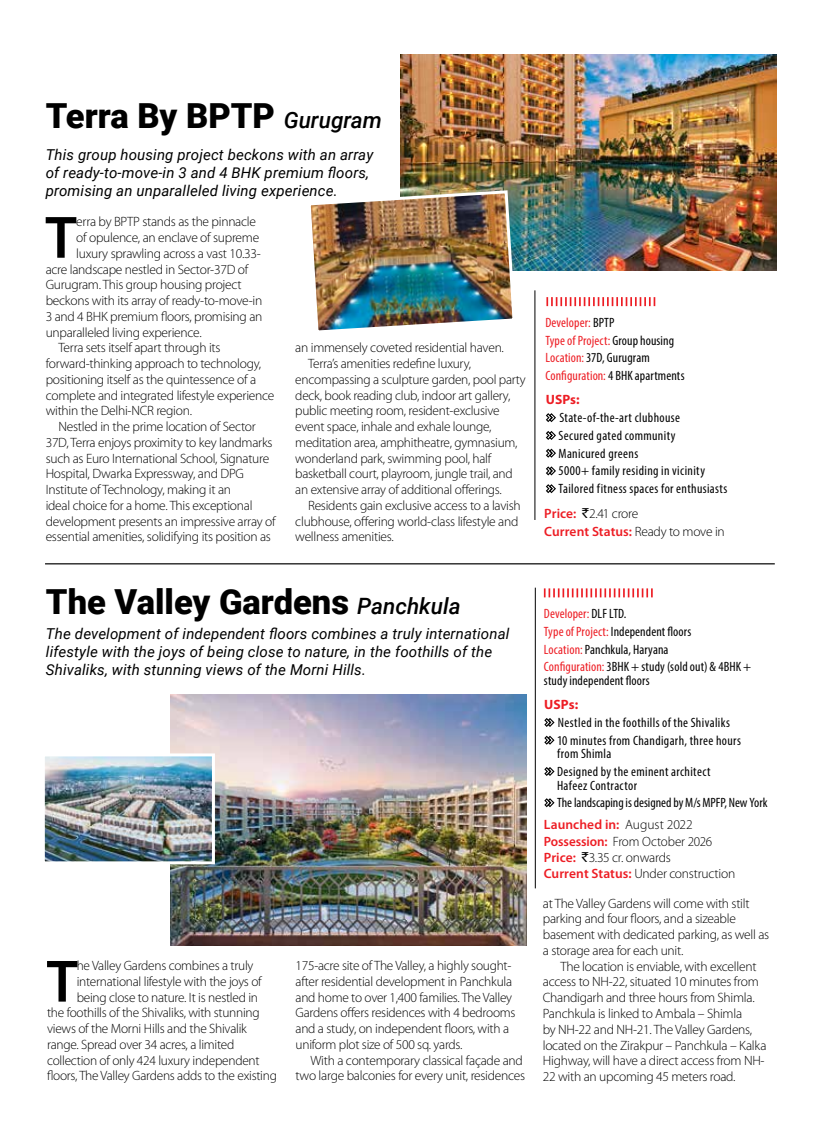
<style>
.page{position:relative;width:830px;height:1123px;background:#fff}
.page>*{position:absolute;margin:0;border:0;box-sizing:border-box;transform-origin:0 0}
.t1{font:600 60.3px "Myriad Pro";color:#000}
.t2{font:900 34.5px "Roboto";color:#000}
.t3{font:italic 15px/18px "Roboto";letter-spacing:.01em;color:#000}
.t4{font:300 13.5px/15.8px "Myriad Pro";letter-spacing:-.02em;color:#000}
.t5{font:condensed 13.5px/17.7px "Myriad Pro";letter-spacing:.025em;color:#000}
.t6{font:condensed 13.5px/17.7px "Myriad Pro";letter-spacing:.005em;color:#000}
.t7{font:condensed 13.5px/17.7px "Myriad Pro";letter-spacing:.01em;color:#ed1d24}
.t8{font:condensed 13.5px/17.7px "Myriad Pro";color:#000}
.t9{font:700 13.5px "Myriad Pro";color:#ed1d24}
.s1{font-weight:500;font-style:italic;font-size:22.5px}
.s2{color:#000}
.s3{font-weight:600;color:#ed1d24}
.s4{font-family:"Rupee Foradian";font-weight:400}
.s5{color:#ed1d24}
</style>
<div class="page">
<hr style="left:45px;top:563px;width:729px;height:1px;background:#000">
<hr style="left:534px;top:290px;width:1px;height:230px;background:#000">
<svg style="left:546px;top:413px;width:9px;height:9px"></svg>
<svg style="left:546px;top:431px;width:9px;height:9px"></svg>
<svg style="left:546px;top:448px;width:9px;height:10px"></svg>
<svg style="left:546px;top:466px;width:9px;height:9px"></svg>
<svg style="left:546px;top:484px;width:9px;height:9px"></svg>
<svg style="left:546px;top:297px;width:109px;height:9px"></svg>
<img style="left:400px;top:54px;width:376px;height:216px">
<img style="left:310px;top:189px;width:207px;height:142px">
<hr style="left:534px;top:587px;width:1px;height:301px;background:#000">
<svg style="left:544px;top:718px;width:10px;height:9px"></svg>
<svg style="left:544px;top:735px;width:10px;height:9px"></svg>
<svg style="left:544px;top:767px;width:10px;height:9px"></svg>
<svg style="left:544px;top:798px;width:10px;height:9px"></svg>
<svg style="left:543px;top:588px;width:109px;height:9px"></svg>
<img style="left:170px;top:694px;width:356px;height:251px">
<img style="left:46px;top:757px;width:165px;height:103px">
<div style="left:42px;top:753px;width:173px;height:111px;border:3px solid #fff"></div>
<h2 class="t2" style="left:46px;top:92px;width:337px">Terra By BPTP <span class="s1">Gurugram</span></h2>
<p class="t3" style="left:46px;top:145px;width:329px">This group housing project beckons with an array of ready-to-move-in 3 and 4 BHK premium floors, promising an unparalleled living experience.</p>
<h1 class="t1" style="left:45px;top:204px;width:33px">T</h1>
<p class="t4" style="left:76px;top:214px;width:181px">erra by BPTP stands as the pinnacle</p>
<p class="t4" style="left:76px;top:229px;width:184px">of opulence, an enclave of supreme</p>
<p class="t4" style="left:76px;top:245px;width:186px">luxury sprawling across a vast 10.33-</p>
<p class="t4" style="left:46px;top:261px;width:204px">acre landscape nestled in Sector-37D of</p>
<p class="t4" style="left:46px;top:277px;width:197px">Gurugram. This group housing project</p>
<p class="t4" style="left:46px;top:292px;width:218px">beckons with its array of ready-to-move-in</p>
<p class="t4" style="left:46px;top:308px;width:218px">3 and 4 BHK premium floors, promising an</p>
<p class="t4" style="left:46px;top:324px;width:157px">unparalleled living experience.</p>
<p class="t4" style="left:58px;top:340px;width:163px">Terra sets itself apart through its</p>
<p class="t4" style="left:46px;top:355px;width:217px">forward-thinking approach to technology,</p>
<p class="t4" style="left:46px;top:371px;width:212px">positioning itself as the quintessence of a</p>
<p class="t4" style="left:46px;top:387px;width:230px">complete and integrated lifestyle experience</p>
<p class="t4" style="left:46px;top:403px;width:148px">within the Delhi-NCR region.</p>
<p class="t4" style="left:58px;top:418px;width:199px">Nestled in the prime location of Sector</p>
<p class="t4" style="left:46px;top:434px;width:228px">37D, Terra enjoys proximity to key landmarks</p>
<p class="t4" style="left:46px;top:450px;width:225px">such as Euro International School, Signature</p>
<p class="t4" style="left:46px;top:466px;width:200px">Hospital, Dwarka Expressway, and DPG</p>
<p class="t4" style="left:46px;top:481px;width:187px">Institute of Technology, making it an</p>
<p class="t4" style="left:46px;top:497px;width:208px">ideal choice for a home. This exceptional</p>
<p class="t4" style="left:46px;top:513px;width:231px">development presents an impressive array of</p>
<p class="t4" style="left:46px;top:529px;width:227px">essential amenities, solidifying its position as</p>
<p class="t4" style="left:295px;top:340px;width:210px">an immensely coveted residential haven.</p>
<p class="t4" style="left:308px;top:355px;width:164px">Terra’s amenities redefine luxury,</p>
<p class="t4" style="left:295px;top:371px;width:232px">encompassing a sculpture garden, pool party</p>
<p class="t4" style="left:295px;top:387px;width:216px">deck, book reading club, indoor art gallery,</p>
<p class="t4" style="left:295px;top:403px;width:206px">public meeting room, resident-exclusive</p>
<p class="t4" style="left:295px;top:418px;width:197px">event space, inhale and exhale lounge,</p>
<p class="t4" style="left:295px;top:434px;width:223px">meditation area, amphitheatre, gymnasium,</p>
<p class="t4" style="left:295px;top:450px;width:197px">wonderland park, swimming pool, half</p>
<p class="t4" style="left:295px;top:466px;width:219px">basketball court, playroom, jungle trail, and</p>
<p class="t4" style="left:295px;top:481px;width:208px">an extensive array of additional offerings.</p>
<p class="t4" style="left:308px;top:497px;width:214px">Residents gain exclusive access to a lavish</p>
<p class="t4" style="left:295px;top:513px;width:224px">clubhouse, offering world-class lifestyle and</p>
<p class="t4" style="left:295px;top:529px;width:100px">wellness amenities.</p>
<h2 class="t2" style="left:46px;top:577px;width:416px">The Valley Gardens <span class="s1">Panchkula</span></h2>
<p class="t3" style="left:46px;top:624px;width:464px">The development of independent floors combines a truly international lifestyle with the joys of being close to nature, in the foothills of the<br>Shivaliks, with stunning views of the Morni Hills.</p>
<h1 class="t1" style="left:47px;top:948px;width:33px">T</h1>
<p class="t4" style="left:77px;top:957px;width:178px">he Valley Gardens combines a truly</p>
<p class="t4" style="left:77px;top:973px;width:186px">international lifestyle with the joys of</p>
<p class="t4" style="left:77px;top:989px;width:183px">being close to nature. It is nestled in</p>
<p class="t4" style="left:47px;top:1004px;width:214px">the foothills of the Shivaliks, with stunning</p>
<p class="t4" style="left:47px;top:1020px;width:201px">views of the Morni Hills and the Shivalik</p>
<p class="t4" style="left:47px;top:1036px;width:189px">range. Spread over 34 acres, a limited</p>
<p class="t4" style="left:47px;top:1052px;width:214px">collection of only 424 luxury independent</p>
<p class="t4" style="left:47px;top:1067px;width:231px">floors, The Valley Gardens adds to the existing</p>
<p class="t4" style="left:295px;top:957px;width:221px">175-acre site of The Valley, a highly sought&shy;after residential development in Panchkula and home to over 1,400 families. The Valley Gardens offers residences with 4 bedrooms and a study, on independent floors, with a uniform plot size of 500 sq. yards.</p>
<p class="t4" style="left:295px;top:1052px;width:231px;text-align:right">With a contemporary classical façade and two large balconies for every unit, residences</p>
<p class="t7" style="left:545px;top:313px;width:141px">Developer: <span class="s2">BPTP<br></span>Type of Project: <span class="s2">Group housing<br></span>Location: <span class="s2">37D, Gurugram<br></span>Configuration: <span class="s2">4 BHK apartments</span></p>
<p class="t9" style="left:545px;top:391px;width:35px">USPs:</p>
<p class="t5" style="left:558px;top:409px;width:170px">State-of-the-art clubhouse<br>Secured gated community<br>Manicured greens<br>5000+ family residing in vicinity<br>Tailored fitness spaces for enthusiasts</p>
<p class="t4" style="left:544px;top:504px;width:182px;line-height:17.7px"><span class="s3">Price:</span> <span class="s4">`</span>2.41 crore<br><span class="s3">Current Status:</span> Ready to move in</p>
<p class="t6" style="left:543px;top:604px;width:209px"><span class="s5">Developer:</span> DLF LTD.<br><span class="s5">Type of Project:</span> Independent floors<br><span class="s5">Location:</span> Panchkula, Haryana<br><span class="s5">Configuration:</span> 3BHK + study (sold out) &amp; 4BHK +</p>
<p class="t5" style="left:543px;top:671px;width:107px">study independent floors</p>
<p class="t9" style="left:544px;top:696px;width:35px">USPs:</p>
<p class="t5" style="left:556px;top:713px;width:185px">Nestled in the foothills of the Shivaliks<br>10 minutes from Chandigarh, three hours</p>
<p class="t5" style="left:556px;top:744px;width:155px">from Shimla<br>Designed by the eminent architect</p>
<p class="t8" style="left:556px;top:776px;width:212px">Hafeez Contractor<br>The landscaping is designed by M/s MPFP, New York</p>
<p class="t4" style="left:543px;top:816px;width:193px;line-height:16.2px"><span class="s3">Launched in:</span> August 2022<br><span class="s3">Possession:</span> From October 2026<br><span class="s3">Price:</span> <span class="s4">`</span>3.35 cr. onwards<br><span class="s3">Current Status:</span> Under construction</p>
<p class="t4" style="left:542px;top:895px;width:228px">at The Valley Gardens will come with stilt parking and four floors, and a sizeable basement with dedicated parking, as well as a storage area for each unit.</p>
<p class="t4" style="left:542px;top:958px;width:225px;text-indent:18px">The location is enviable, with excellent access to NH-22, situated 10 minutes from Chandigarh and three hours from Shimla.<br>Panchkula is linked to Ambala – Shimla<br>by NH-22 and NH-21. The Valley Gardens, located on the Zirakpur – Panchkula – Kalka Highway, will have a direct access from NH-22 with an upcoming 45 meters road.</p>
</div>
